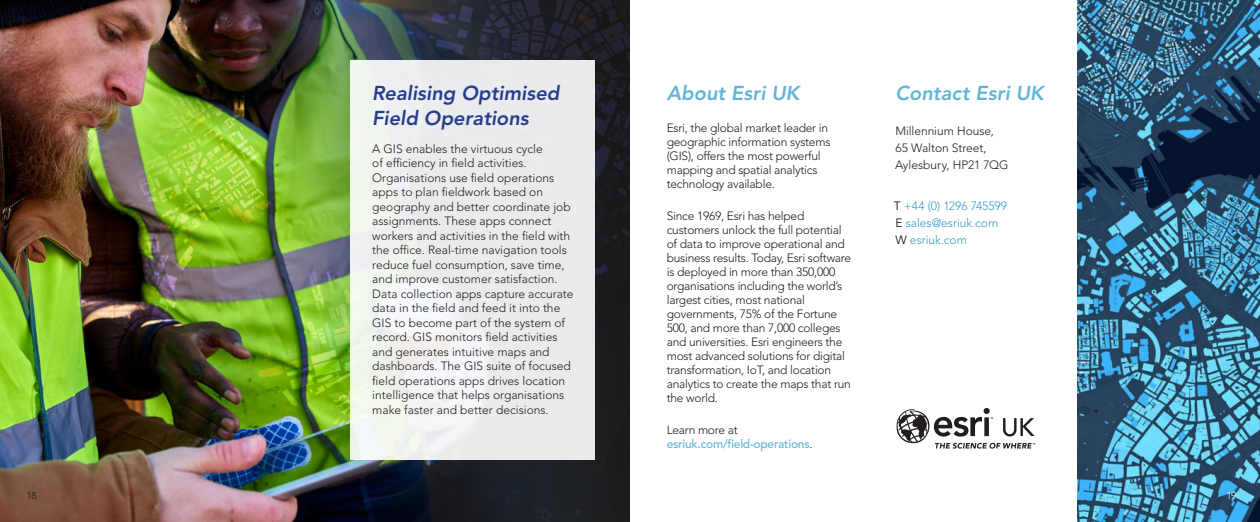
<style>
.page{position:relative;width:1260px;height:522px;background:#fff}
.page>*{position:absolute;margin:0;border:0;box-sizing:border-box;transform-origin:0 0}
.t1{font:800 20px/25px "Avenir LT Std";color:#253f8e}
.t2{font:800 20px "Avenir LT Std";color:#62b5d6}
.t3{font:300 12px/14.5px "Avenir LT Std";color:#231f20}
.t4{font:300 12px/14px "Avenir LT Std";letter-spacing:-.02em;color:#231f20}
.t5{font:300 12px/17px "Avenir LT Std";color:#319dc9}
.t6{font:500 12px/14px "Avenir LT Std";letter-spacing:-.02em;color:#62b5d6}
.t7{font:300 10px "Avenir LT Std";color:#231f20}
.t8{font:300 10px "Avenir LT Std";color:#fff}
.s1{font-weight:300;color:#231f20}
.s2{color:#000}
</style>
<div class="page">
<img style="left:0;top:0;width:630px;height:522px">
<img style="left:896px;top:408px;width:140px;height:41px">
<img style="left:1078px;top:0;width:182px;height:522px">
<div style="left:351px;top:60px;width:244px;height:399px;background:linear-gradient(to right,#f2f4f1,#e9e8eb)"></div>
<p class="t7" style="left:27px;top:489px;width:12px">18</p>
<h1 class="t1" style="left:372px;top:80px;width:192px">Realising Optimised<br>Field Operations</h1>
<p class="t3" style="left:372px;top:141px;width:203px">A GIS enables the virtuous cycle<br>of efficiency in field activities.<br>Organisations use field operations apps to plan fieldwork based on geography and better coordinate job assignments. These apps connect workers and activities in the field with the office. Real-time navigation tools reduce fuel consumption, save time, and improve customer satisfaction.<br>Data collection apps capture accurate data in the field and feed it into the GIS to become part of the system of record. GIS monitors field activities and generates intuitive maps and dashboards. The GIS suite of focused field operations apps drives location intelligence that helps organisations make faster and better decisions.</p>
<h1 class="t2" style="left:667px;top:82px;width:138px">About Esri UK</h1>
<p class="t4" style="left:667px;top:121px;width:165px">Esri, the global market leader in geographic information systems (GIS), offers the most powerful mapping and spatial analytics technology available.</p>
<p class="t4" style="left:667px;top:209px;width:186px">Since 1969, Esri has helped customers unlock the full potential of data to improve operational and business results. Today, Esri software is deployed in more than 350,000 organisations including the world’s largest cities, most national governments, 75% of the Fortune<br>500, and more than 7,000 colleges and universities. Esri engineers the most advanced solutions for digital transformation, IoT, and location analytics to create the maps that run the world.</p>
<p class="t6" style="left:667px;top:424px;width:147px"><span class="s1">Learn more at </span>esriuk.com/field-operations<span class="s1">.</span></p>
<h1 class="t2" style="left:895px;top:81px;width:153px">Contact Esri UK</h1>
<p class="t3" style="left:895px;top:123px;width:115px;line-height:17px">Millennium House,<br>65 Walton Street,<br>Aylesbury, HP21 7QG</p>
<p class="t5" style="left:894px;top:197px;width:115px"><span class="s2">T</span> +44 (0) 1296 745599<br><span class="s2">E</span> sales@esriuk.com<br><span class="s2">W</span> esriuk.com</p>
<p class="t8" style="left:1226px;top:489px;width:11px">19</p>
</div>
